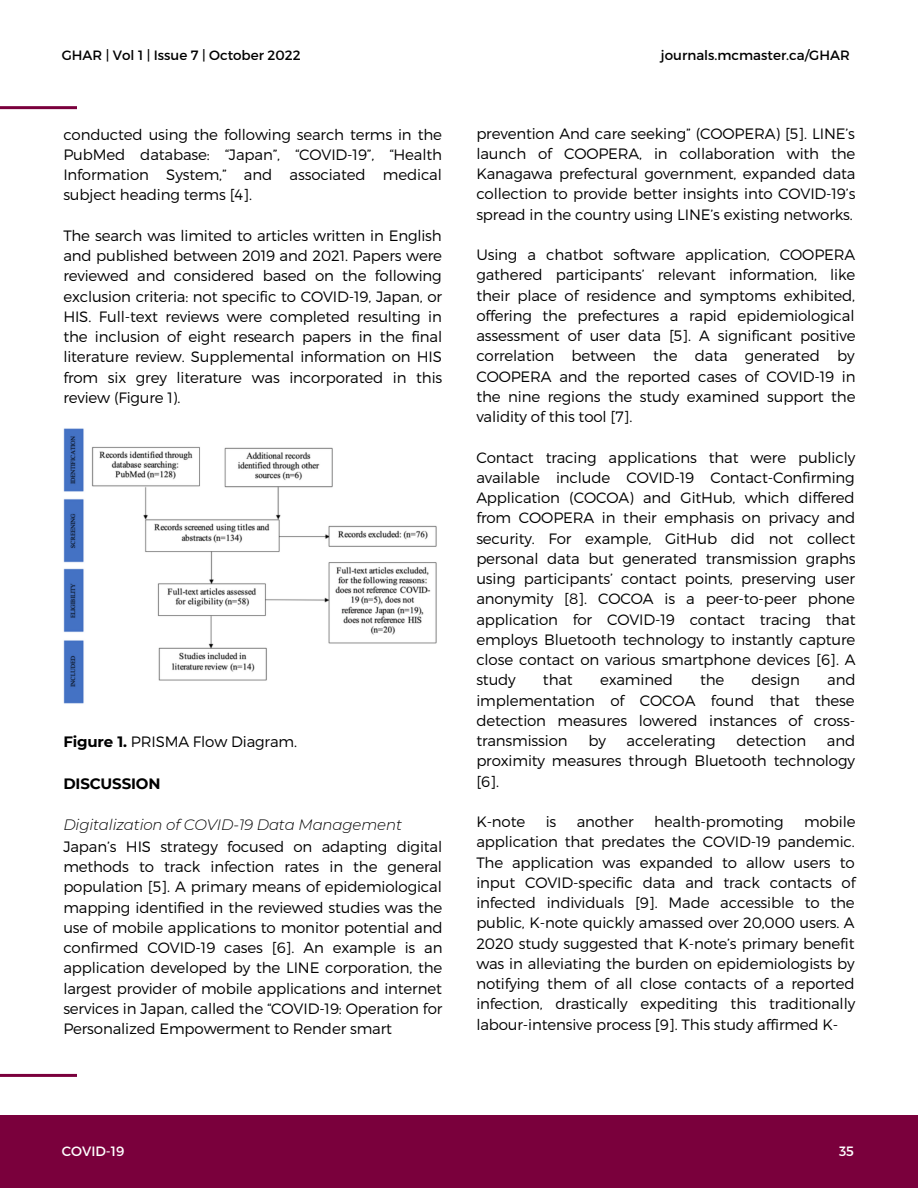
<style>
.page{position:relative;width:918px;height:1188px;background:#fff}
.page>*{position:absolute;margin:0;border:0;box-sizing:border-box;transform-origin:0 0}
.t1{font:300 15px/20.2px "Montserrat";letter-spacing:-.01em;color:#000;text-align:justify}
.t2{font:italic 300 15px "Montserrat";letter-spacing:-.01em;color:#000}
.t3{font:700 15px "Montserrat";letter-spacing:-.01em;color:#000}
.t4{font:13.5px "Montserrat";color:#000}
.t5{font:13.5px "Montserrat";color:#fff}
.s1{font-weight:700}
</style>
<div class="page">
<div style="left:1px;top:1115px;width:917px;height:73px;background:#7a003c"></div>
<hr style="left:0;top:1074px;width:77px;height:3px;background:#7a003c">
<hr style="left:0;top:106px;width:77px;height:3px;background:#7a003c">
<img style="left:63px;top:428px;width:374px;height:276px">
<p class="t4" style="left:62px;top:46px;width:240px">GHAR | Vol 1 | Issue 7 | October 2022</p>
<p class="t4" style="left:661px;top:46px;width:190px">journals.mcmaster.ca/GHAR</p>
<p class="t1" style="left:63px;top:123px;width:380px">conducted using the following search terms in the PubMed database: “Japan”, “COVID-19”, “Health Information System,” and associated medical subject heading terms [4].</p>
<p class="t1" style="left:63px;top:225px;width:380px">The search was limited to articles written in English and published between 2019 and 2021. Papers were reviewed and considered based on the following exclusion criteria: not specific to COVID-19, Japan, or HIS. Full-text reviews were completed resulting in the inclusion of eight research papers in the final literature review. Supplemental information on HIS from six grey literature was incorporated in this review (Figure 1).</p>
<p class="t1" style="left:63px;top:731px;width:235px"><span class="s1">Figure 1.</span> PRISMA Flow Diagram.</p>
<p class="t3" style="left:63px;top:774px;width:99px">DISCUSSION</p>
<p class="t2" style="left:63px;top:816px;width:340px">Digitalization of COVID-19 Data Management</p>
<p class="t1" style="left:63px;top:836px;width:381px">Japan’s HIS strategy focused on adapting digital methods to track infection rates in the general population [5]. A primary means of epidemiological mapping identified in the reviewed studies was the use of mobile applications to monitor potential and confirmed COVID-19 cases [6]. An example is an application developed by the LINE corporation, the largest provider of mobile applications and internet services in Japan, called the “COVID-19: Operation for Personalized Empowerment to Render smart</p>
<p class="t1" style="left:476px;top:123px;width:381px">prevention And care seeking” (COOPERA) [5]. LINE’s launch of COOPERA, in collaboration with the Kanagawa prefectural government, expanded data collection to provide better insights into COVID-19’s spread in the country using LINE’s existing networks.</p>
<p class="t1" style="left:476px;top:244px;width:381px">Using a chatbot software application, COOPERA gathered participants’ relevant information, like their place of residence and symptoms exhibited, offering the prefectures a rapid epidemiological assessment of user data [5]. A significant positive correlation between the data generated by COOPERA and the reported cases of COVID-19 in the nine regions the study examined support the validity of this tool [7].</p>
<p class="t1" style="left:476px;top:447px;width:381px">Contact tracing applications that were publicly available include COVID-19 Contact-Confirming Application (COCOA) and GitHub, which differed from COOPERA in their emphasis on privacy and security. For example, GitHub did not collect personal data but generated transmission graphs using participants’ contact points, preserving user anonymity [8]. COCOA is a peer-to-peer phone application for COVID-19 contact tracing that employs Bluetooth technology to instantly capture close contact on various smartphone devices [6]. A study</p>
<p class="t1" style="left:476px;top:669px;width:381px;text-indent:351px">and implementation of COCOA found that these detection measures lowered instances of cross&shy;transmission</p>
<p class="t1" style="left:543px;top:669px;width:31px">that</p>
<p class="t1" style="left:600px;top:669px;width:74px">examined</p>
<p class="t1" style="left:700px;top:669px;width:26px">the</p>
<p class="t1" style="left:752px;top:669px;width:50px">design</p>
<p class="t1" style="left:476px;top:730px;width:380px;text-indent:351px">and proximity measures through Bluetooth technology [6].</p>
<p class="t1" style="left:476px;top:811px;width:50px">K-note</p>
<p class="t1" style="left:546px;top:811px;width:12px">is</p>
<p class="t1" style="left:577px;top:811px;width:59px">another</p>
<p class="t1" style="left:654px;top:811px;width:131px">health-promoting</p>
<p class="t1" style="left:588px;top:730px;width:19px">by</p>
<p class="t1" style="left:627px;top:730px;width:91px">accelerating</p>
<p class="t1" style="left:736px;top:730px;width:71px">detection</p>
<p class="t1" style="left:476px;top:811px;width:381px;text-indent:328px">mobile application that predates the COVID-19 pandemic.<br>The application was expanded to allow users to input COVID-specific data and track contacts of infected individuals [9]. Made accessible to the public, K-note quickly amassed over 20,000 users. A 2020 study suggested that K-note’s primary benefit was in alleviating the burden on epidemiologists by notifying them of all close contacts of a reported infection, drastically expediting this traditionally labour-intensive process [9]. This study affirmed K-</p>
<p class="t5" style="left:62px;top:1143px;width:64px">COVID-19</p>
<p class="t5" style="left:839px;top:1143px;width:17px">35</p>
</div>
